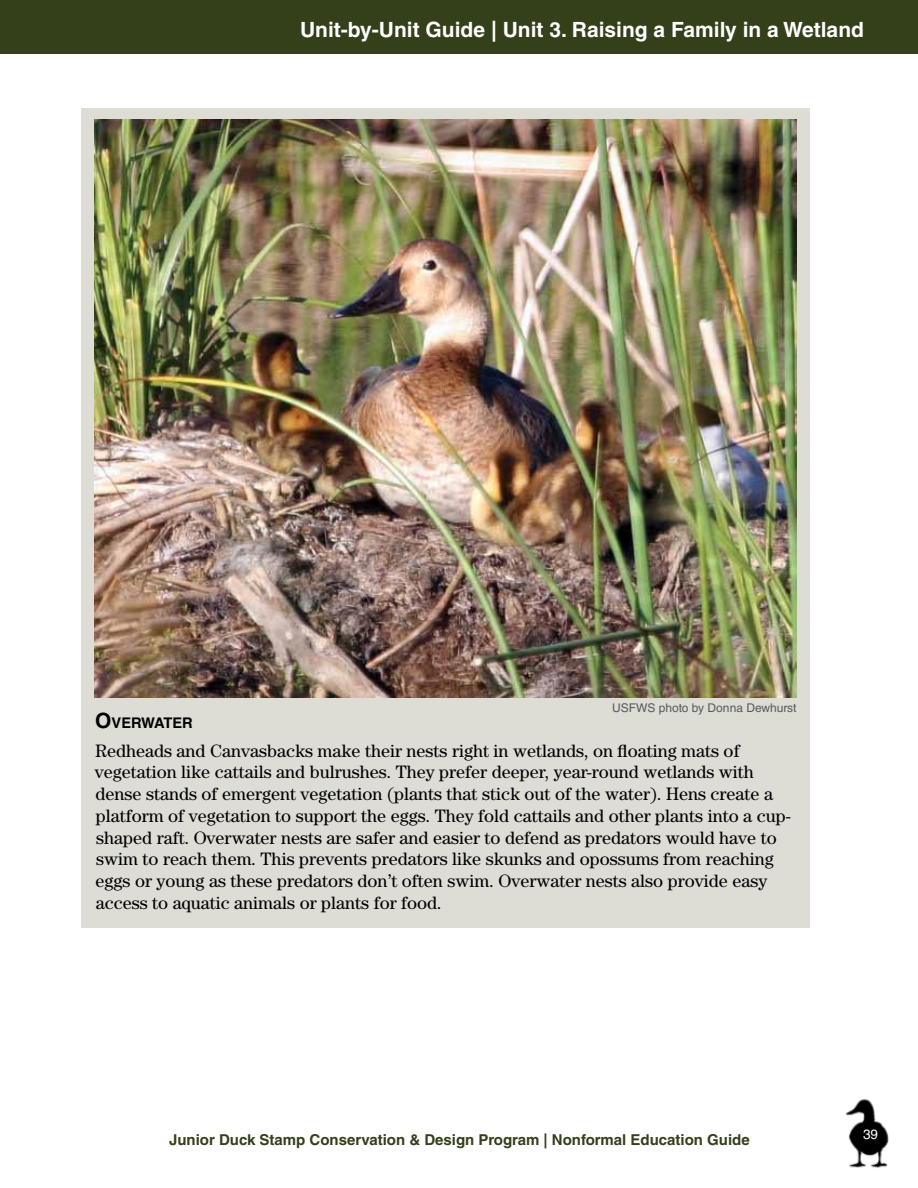
<style>
.page{position:relative;width:918px;height:1188px;background:#fff}
.page>*{position:absolute;margin:0;border:0;box-sizing:border-box;transform-origin:0 0}
.t1{font:700 21px "Helvetica LT Std";color:#fff}
.t2{font:18px/21.8px "Century Std";color:#000}
.t3{font:700 15px "Helvetica LT Std";color:#33401a}
.t4{font:700 14.7px "Helvetica LT Std";color:#000}
.t5{font:13.5px "Helvetica LT Std";color:#fff}
.t6{font:12px "Helvetica LT Std";color:#58595b}
.s1{font-size:21px}
</style>
<div class="page">
<div style="left:0;top:0;width:918px;height:54px;background:#33401a"></div>
<img style="left:845px;top:1099px;width:44px;height:69px">
<div style="left:81px;top:108px;width:729px;height:820px;background:#dddcd5"></div>
<img style="left:94px;top:120px;width:703px;height:578px">
<p class="t1" style="left:300px;top:17px;width:565px">Unit-by-Unit Guide | Unit 3. Raising a Family in a Wetland</p>
<p class="t6" style="left:612px;top:701px;width:186px">USFWS photo by Donna Dewhurst</p>
<p class="t4" style="left:95px;top:714px;width:99px"><span class="s1">O</span>VERWATER</p>
<p class="t2" style="left:95px;top:739px;width:698px">Redheads and Canvasbacks make their nests right in wetlands, on floating mats of vegetation like cattails and bulrushes. They prefer deeper, year-round wetlands with dense stands of emergent vegetation (plants that stick out of the water). Hens create a platform of vegetation to support the eggs. They fold cattails and other plants into a cup&shy;shaped raft. Overwater nests are safer and easier to defend as predators would have to swim to reach them. This prevents predators like skunks and opossums from reaching eggs or young as these predators don’t often swim. Overwater nests also provide easy access to aquatic animals or plants for food.</p>
<p class="t3" style="left:169px;top:1130px;width:582px">Junior Duck Stamp Conservation &amp; Design Program | Nonformal Education Guide</p>
<p class="t5" style="left:863px;top:1127px;width:17px">39</p>
</div>
